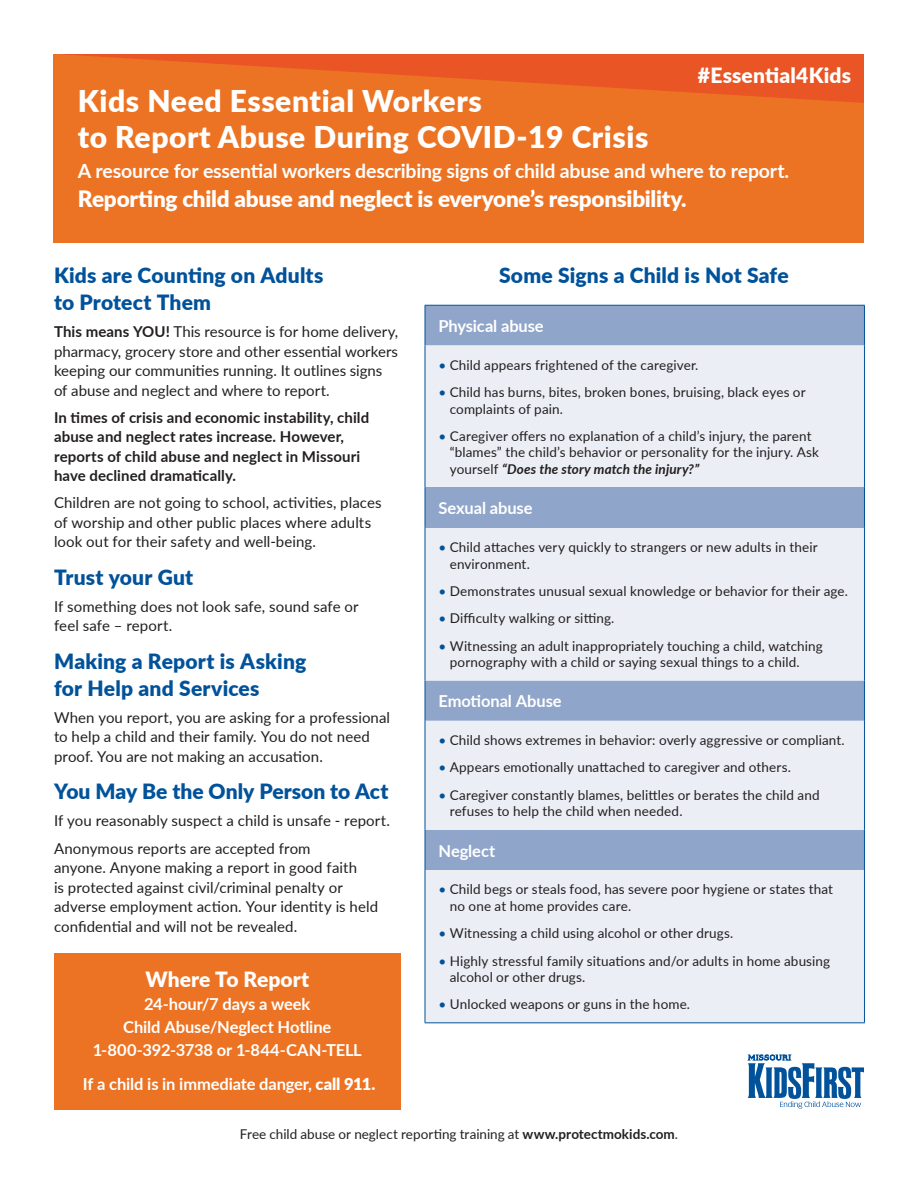
<style>
.page{position:relative;width:918px;height:1188px;background:#fff}
.page>*{position:absolute;margin:0;border:0;box-sizing:border-box;transform-origin:0 0}
.t1{font:900 30px "Lato";letter-spacing:.02em;color:#fff}
.Paragraph_Headline_1{font:900 22.5px "Lato";letter-spacing:-.01em;color:#fff}
.Paragraph_Headline_1-2{font:900 21px/27px "Lato";letter-spacing:.01em;color:#01529a}
.Paragraph_Headline_1-3{font:900 21px "Lato";letter-spacing:.005em;color:#fff}
.Paragraph_Headline_1-4{font:700 19.5px "Lato";letter-spacing:-.01em;color:#fff}
.Paragraph_Headline_1-5{font:700 16.5px "Lato";letter-spacing:-.005em;color:#fff}
.Paragraph_Headline_1-6{font:15px/19.5px "Lato";letter-spacing:.005em;color:#231f20}
.Paragraph_Headline_1-7{font:700 15px/19.5px "Lato";letter-spacing:.005em;color:#231f20}
.Paragraph_Headline_1-8{font:13.5px/16.5px "Lato";letter-spacing:.01em;color:#231f20}
.s1{font-weight:700}
.s2{font-weight:900}
.s3{color:#01529a}
.s4{font-weight:700;font-style:italic}
</style>
<div class="page">
<div style="left:53px;top:54px;width:811px;height:189px;background:#ec7323"></div>
<div style="left:54px;top:953px;width:347px;height:157px;background:#ec7323"></div>
<div style="left:426px;top:306px;width:438px;height:40px;background:#90a5ca"></div>
<svg style="left:426px;top:346px;width:438px;height:676px;background:#dfe4ef"></svg>
<div style="left:425px;top:487px;width:439px;height:41px;background:#90a5ca"></div>
<hr style="left:425px;top:346px;width:1px;height:141px;background:#01529a">
<hr style="left:864px;top:346px;width:1px;height:141px;background:#01529a">
<hr style="left:425px;top:528px;width:1px;height:153px;background:#01529a">
<hr style="left:864px;top:528px;width:1px;height:153px;background:#01529a">
<hr style="left:425px;top:721px;width:1px;height:109px;background:#01529a">
<hr style="left:864px;top:721px;width:1px;height:109px;background:#01529a">
<hr style="left:425px;top:870px;width:1px;height:152px;background:#01529a">
<hr style="left:864px;top:870px;width:1px;height:152px;background:#01529a">
<hr style="left:425px;top:1022px;width:440px;height:1px;background:#01529a">
<hr style="left:425px;top:681px;width:1px;height:40px;background:#01529a">
<hr style="left:864px;top:681px;width:1px;height:40px;background:#01529a">
<hr style="left:425px;top:830px;width:1px;height:40px;background:#01529a">
<hr style="left:864px;top:830px;width:1px;height:40px;background:#01529a">
<hr style="left:425px;top:487px;width:1px;height:41px;background:#01529a">
<hr style="left:864px;top:487px;width:1px;height:41px;background:#01529a">
<hr style="left:425px;top:305px;width:440px;height:1px;background:#01529a">
<hr style="left:425px;top:306px;width:1px;height:40px;background:#01529a">
<hr style="left:864px;top:306px;width:1px;height:40px;background:#01529a">
<svg style="left:748px;top:1055px;width:116px;height:54px"></svg>
<svg style="left:61px;top:54px;width:803px;height:49px"></svg>
<p class="Paragraph_Headline_1-3" style="left:698px;top:60px;width:155px">#Essential4Kids</p>
<p class="t1" style="left:78px;top:78px;width:406px">Kids Need Essential Workers</p>
<p class="t1" style="left:78px;top:114px;width:572px">to Report Abuse During COVID-19 Crisis</p>
<p class="Paragraph_Headline_1-4" style="left:78px;top:157px;width:713px">A resource for essential workers describing signs of child abuse and where to report.</p>
<p class="Paragraph_Headline_1" style="left:78px;top:182px;width:610px">Reporting child abuse and neglect is everyone’s responsibility.</p>
<p class="Paragraph_Headline_1-2" style="left:54px;top:261px;width:271px">Kids are Counting on Adults to Protect Them</p>
<p class="Paragraph_Headline_1-6" style="left:54px;top:321px;width:346px"><span class="s1">This means YOU!</span> This resource is for home delivery, pharmacy, grocery store and other essential workers keeping our communities running. It outlines signs of abuse and neglect and where to report.</p>
<p class="Paragraph_Headline_1-7" style="left:54px;top:407px;width:317px">In times of crisis and economic instability, child abuse and neglect rates increase. However, reports of child abuse and neglect in Missouri have declined dramatically.</p>
<p class="Paragraph_Headline_1-6" style="left:54px;top:492px;width:329px">Children are not going to school, activities, places of worship and other public places where adults look out for their safety and well-being.</p>
<p class="Paragraph_Headline_1-2" style="left:54px;top:563px;width:141px">Trust your Gut</p>
<p class="Paragraph_Headline_1-6" style="left:54px;top:596px;width:306px">If something does not look safe, sound safe or feel safe – report.</p>
<p class="Paragraph_Headline_1-2" style="left:54px;top:647px;width:254px">Making a Report is Asking for Help and Services</p>
<p class="Paragraph_Headline_1-6" style="left:54px;top:707px;width:338px">When you report, you are asking for a professional to help a child and their family. You do not need proof. You are not making an accusation.</p>
<p class="Paragraph_Headline_1-2" style="left:54px;top:777px;width:336px">You May Be the Only Person to Act</p>
<p class="Paragraph_Headline_1-6" style="left:54px;top:811px;width:338px">If you reasonably suspect a child is unsafe - report.</p>
<p class="Paragraph_Headline_1-6" style="left:54px;top:838px;width:326px">Anonymous reports are accepted from<br>anyone. Anyone making a report in good faith<br>is protected against civil/criminal penalty or adverse employment action. Your identity is held confidential and will not be revealed.</p>
<p class="Paragraph_Headline_1-3" style="left:146px;top:964px;width:165px">Where To Report</p>
<p class="Paragraph_Headline_1-5" style="left:144px;top:992px;width:168px">24-hour/7 days a week</p>
<p class="Paragraph_Headline_1-5" style="left:123px;top:1015px;width:210px">Child Abuse/Neglect Hotline</p>
<p class="Paragraph_Headline_1-5" style="left:93px;top:1037px;width:271px">1-800-392-3738 or 1-844-CAN-TELL</p>
<p class="Paragraph_Headline_1-5" style="left:83px;top:1072px;width:294px">If a child is in immediate danger, <span class="s2">call 911.</span></p>
<p class="Paragraph_Headline_1-2" style="left:499px;top:261px;width:291px">Some Signs a Child is Not Safe</p>
<p class="Paragraph_Headline_1-5" style="left:438px;top:314px;width:107px">Physical abuse</p>
<p class="Paragraph_Headline_1-8" style="left:438px;top:356px;width:261px"><span class="s3">•</span> Child appears frightened of the caregiver.</p>
<p class="Paragraph_Headline_1-8" style="left:450px;top:383px;width:357px;text-indent:-11px"><span class="s3">•</span> Child has burns, bites, broken bones, bruising, black eyes or complaints of pain.</p>
<p class="Paragraph_Headline_1-8" style="left:450px;top:427px;width:371px;text-indent:-11px"><span class="s3">•</span> Caregiver offers no explanation of a child’s injury, the parent “blames” the child’s behavior or personality for the injury. Ask yourself <span class="s4">“Does the story match the injury?”</span></p>
<p class="Paragraph_Headline_1-5" style="left:438px;top:496px;width:96px">Sexual abuse</p>
<p class="Paragraph_Headline_1-8" style="left:450px;top:538px;width:370px;text-indent:-11px"><span class="s3">•</span> Child attaches very quickly to strangers or new adults in their environment.</p>
<p class="Paragraph_Headline_1-8" style="left:438px;top:582px;width:411px"><span class="s3">•</span> Demonstrates unusual sexual knowledge or behavior for their age.</p>
<p class="Paragraph_Headline_1-8" style="left:438px;top:610px;width:177px"><span class="s3">•</span> Difficulty walking or sitting.</p>
<p class="Paragraph_Headline_1-8" style="left:450px;top:637px;width:375px;text-indent:-11px"><span class="s3">•</span> Witnessing an adult inappropriately touching a child, watching pornography with a child or saying sexual things to a child.</p>
<p class="Paragraph_Headline_1-5" style="left:438px;top:689px;width:125px">Emotional Abuse</p>
<p class="Paragraph_Headline_1-8" style="left:438px;top:731px;width:408px"><span class="s3">•</span> Child shows extremes in behavior: overly aggressive or compliant.</p>
<p class="Paragraph_Headline_1-8" style="left:438px;top:759px;width:354px"><span class="s3">•</span> Appears emotionally unattached to caregiver and others.</p>
<p class="Paragraph_Headline_1-8" style="left:450px;top:786px;width:371px;text-indent:-11px"><span class="s3">•</span> Caregiver constantly blames, belittles or berates the child and refuses to help the child when needed.</p>
<p class="Paragraph_Headline_1-5" style="left:438px;top:838px;width:58px">Neglect</p>
<p class="Paragraph_Headline_1-8" style="left:450px;top:881px;width:385px;text-indent:-11px"><span class="s3">•</span> Child begs or steals food, has severe poor hygiene or states that no one at home provides care.</p>
<p class="Paragraph_Headline_1-8" style="left:438px;top:925px;width:296px"><span class="s3">•</span> Witnessing a child using alcohol or other drugs.</p>
<p class="Paragraph_Headline_1-8" style="left:450px;top:952px;width:382px;text-indent:-11px"><span class="s3">•</span> Highly stressful family situations and/or adults in home abusing alcohol or other drugs.</p>
<p class="Paragraph_Headline_1-8" style="left:438px;top:996px;width:253px"><span class="s3">•</span> Unlocked weapons or guns in the home.</p>
<p class="Paragraph_Headline_1-8" style="left:240px;top:1125px;width:440px">Free child abuse or neglect reporting training at <span class="s1">www.protectmokids.com</span>.</p>
</div>
